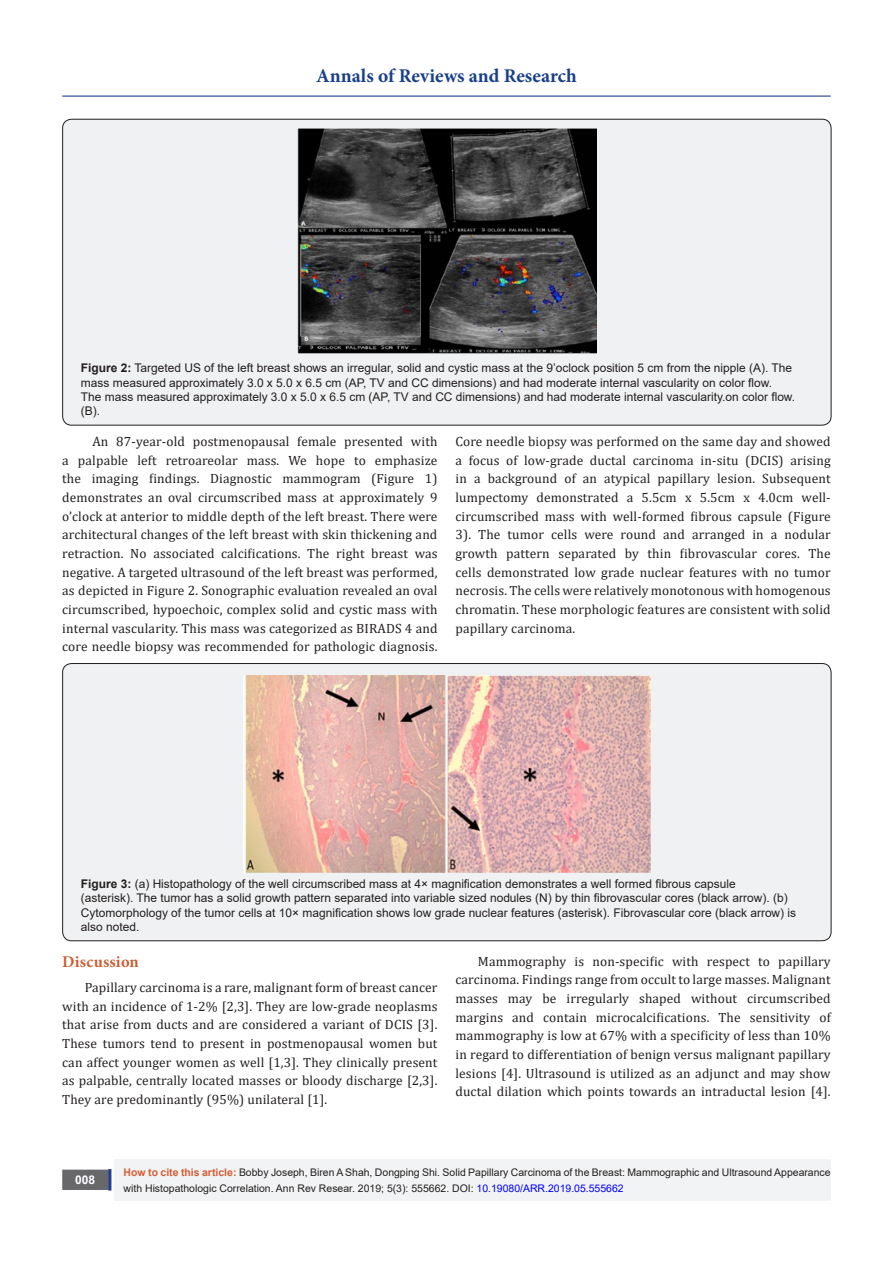
<style>
.page{position:relative;width:893px;height:1263px;background:#fff}
.page>*{position:absolute;margin:0;border:0;box-sizing:border-box;transform-origin:0 0}
.t1{font:700 19.5px "Minion Pro";color:#183f89}
.t2{font:700 16.5px "Minion Pro";letter-spacing:.01em;color:#ca5f37}
.Default{font:13.5px/18.8px "Cambria";letter-spacing:.01em;color:#231f20;text-align:justify}
.t3{font:12px/14.4px "Arial";color:#231f20}
.t4{font:700 12px "Arial";color:#fff}
.t5{font:10.5px/16.5px "Arial";color:#231f20}
.s1{font-weight:700}
.s2{font-weight:700;color:#d55e37}
.s3{color:#00f}
</style>
<div class="page">
<div style="left:115px;top:1160px;width:716px;height:41px;background:#f2f3f4"></div>
<div style="left:63px;top:1170px;width:44px;height:19px;background:#68676a"></div>
<div style="left:62px;top:1169px;width:46px;height:21px;border:2px solid #68676a"></div>
<div style="left:108px;top:1169px;width:3px;height:21px;background:#253f8e;border:2px solid #253f8e"></div>
<hr style="left:62px;top:96px;width:769px;height:1px;background:#253f8e">
<div style="left:63px;top:119px;width:768px;height:306px;background:#f0f1f2;border-radius:9px"></div>
<img style="left:298px;top:128px;width:298px;height:226px">
<div style="left:63px;top:663px;width:768px;height:278px;background:#f0f1f2;border-radius:9px"></div>
<img style="left:244px;top:676px;width:406px;height:197px">
<h1 class="t1" style="left:316px;top:62px;width:262px">Annals of Reviews and Research</h1>
<p class="t3" style="left:81px;top:361px;width:716px"><span class="s1">Figure 2:</span> Targeted US of the left breast shows an irregular, solid and cystic mass at the 9’oclock position 5 cm from the nipple (A). The mass measured approximately 3.0 x 5.0 x 6.5 cm (AP, TV and CC dimensions) and had moderate internal vascularity on color flow.<br>The mass measured approximately 3.0 x 5.0 x 6.5 cm (AP, TV and CC dimensions) and had moderate internal vascularity.on color flow. (B).</p>
<p class="Default" style="left:62px;top:432px;width:377px;text-indent:30px">An 87-year-old postmenopausal female presented with a palpable left retroareolar mass. We hope to emphasize the imaging findings. Diagnostic mammogram (Figure 1) demonstrates an oval circumscribed mass at approximately 9 o’clock at anterior to middle depth of the left breast. There were architectural changes of the left breast with skin thickening and retraction. No associated calcifications. The right breast was negative. A targeted ultrasound of the left breast was performed, as depicted in Figure 2. Sonographic evaluation revealed an oval circumscribed, hypoechoic, complex solid and cystic mass with internal vascularity. This mass was categorized as BIRADS 4 and core needle biopsy was recommended for pathologic diagnosis.</p>
<p class="Default" style="left:455px;top:432px;width:377px">Core needle biopsy was performed on the same day and showed a focus of low-grade ductal carcinoma in-situ (DCIS) arising in a background of an atypical papillary lesion. Subsequent lumpectomy demonstrated a 5.5cm x 5.5cm x 4.0cm well&shy;circumscribed mass with well-formed fibrous capsule (Figure 3). The tumor cells were round and arranged in a nodular growth pattern separated by thin fibrovascular cores. The cells demonstrated low grade nuclear features with no tumor necrosis. The cells were relatively monotonous with homogenous chromatin. These morphologic features are consistent with solid papillary carcinoma.</p>
<p class="t3" style="left:81px;top:876px;width:717px"><span class="s1">Figure 3:</span> (a) Histopathology of the well circumscribed mass at 4× magnification demonstrates a well formed fibrous capsule<br>(asterisk). The tumor has a solid growth pattern separated into variable sized nodules (N) by thin fibrovascular cores (black arrow). (b)<br>Cytomorphology of the tumor cells at 10× magnification shows low grade nuclear features (asterisk). Fibrovascular core (black arrow) is also noted.</p>
<p class="t2" style="left:62px;top:950px;width:78px">Discussion</p>
<p class="Default" style="left:62px;top:978px;width:377px;text-indent:22px">Papillary carcinoma is a rare, malignant form of breast cancer with an incidence of 1-2% [2,3]. They are low-grade neoplasms that arise from ducts and are considered a variant of DCIS [3].<br>These tumors tend to present in postmenopausal women but can affect younger women as well [1,3]. They clinically present as palpable, centrally located masses or bloody discharge [2,3].<br>They are predominantly (95%) unilateral [1].</p>
<p class="Default" style="left:455px;top:952px;width:377px;text-indent:22px">Mammography is non-specific with respect to papillary carcinoma. Findings range from occult to large masses. Malignant masses may be irregularly shaped without circumscribed margins and contain microcalcifications. The sensitivity of mammography is low at 67% with a specificity of less than 10% in regard to differentiation of benign versus malignant papillary lesions [4]. Ultrasound is utilized as an adjunct and may show ductal dilation which points towards an intraductal lesion [4].</p>
<p class="t4" style="left:75px;top:1171px;width:22px">008</p>
<p class="t5" style="left:124px;top:1164px;width:709px"><span class="s2">How to cite this article:</span> Bobby Joseph, Biren A Shah, Dongping Shi. Solid Papillary Carcinoma of the Breast: Mammographic and Ultrasound Appearance with Histopathologic Correlation. Ann Rev Resear. 2019; 5(3): 555662. DOI: <span class="s3">10.19080/ARR.2019.05.555662</span></p>
</div>
